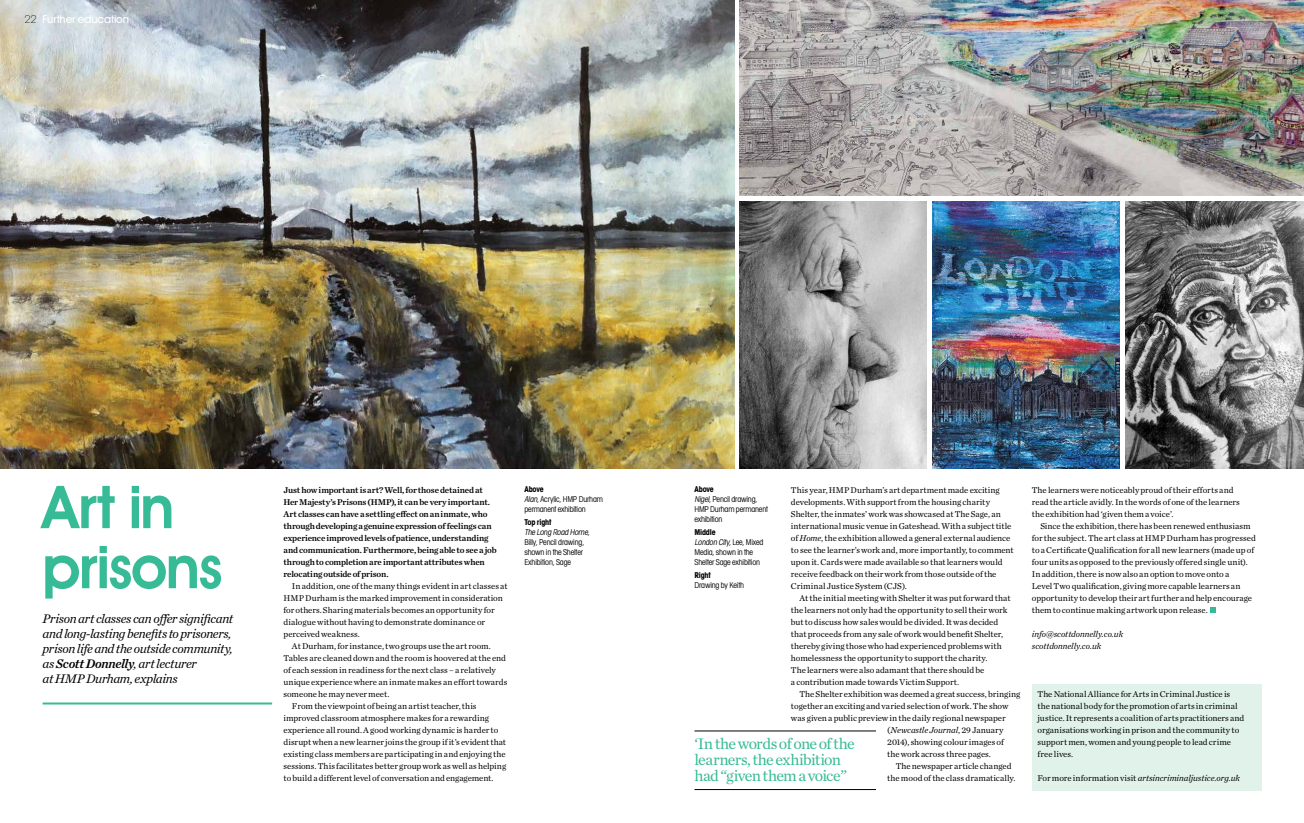
<style>
.page{position:relative;width:1304px;height:823px;background:#fff}
.page>*{position:absolute;margin:0;border:0;box-sizing:border-box;transform-origin:0 0}
.t1{font:600 59.4px/60px "Avant Garde IT Cby BT";letter-spacing:-.025em;color:#37ba96}
.t2{font:16px/16px "Chronicle Text G1";letter-spacing:-.04em;color:#37ba96}
.t3{font:italic 13px/15px "Chronicle Text G1";letter-spacing:-.025em;color:#000}
.t4{font:500 11px "Avant Garde IT Cby BT";letter-spacing:-.01em;color:#fff}
.t5{font:8.8px/12px "Chronicle Text G1";color:#000}
.t6{font:8.8px/12px "Chronicle Text G1 Semi";letter-spacing:-.015em;color:#000}
.t7{font:italic 8.8px/12px "Chronicle Text G1";letter-spacing:-.01em;color:#000}
.t8{font:condensed 8px/10px "Avant Garde IT Cby BT";letter-spacing:-.02em;color:#000}
.t9{font:700 condensed 8px "Avant Garde IT Cby BT";letter-spacing:-.02em;color:#000}
.s1{font-weight:200;color:#000}
.s2{font-family:"Chronicle Text G1 Semi"}
.s3{font-weight:700}
.s4{font-style:italic}
.s5{font-style:normal}
</style>
<div class="page">
<img style="left:0;top:0;width:734px;height:468px">
<svg style="left:1211px;top:607px;width:5px;height:5px"></svg>
<hr style="left:694px;top:730px;width:182px;height:1px;background:#000">
<hr style="left:694px;top:788px;width:182px;height:1px;background:#000">
<hr style="left:43px;top:702px;width:229px;height:2px;background:#37ba96">
<img style="left:1125px;top:201px;width:179px;height:267px">
<img style="left:933px;top:201px;width:187px;height:267px">
<img style="left:740px;top:201px;width:187px;height:267px">
<img style="left:740px;top:0;width:564px;height:195px">
<div style="left:1032px;top:683px;width:229px;height:106px;background:#e1f2eb"></div>
<p class="t4" style="left:25px;top:12px;width:106px"><span class="s1">22</span> Further education</p>
<h1 class="t1" style="left:43px;top:476px;width:182px">Art in prisons</h1>
<p class="t6" style="left:283px;top:483px;width:215px">Just how important is art? Well, for those detained at Her Majesty’s Prisons (HMP), it can be very important.<br>Art classes can have a settling effect on an inmate, who through developing a genuine expression of feelings can experience improved levels of patience, understanding and communication. Furthermore, being able to see a job through to completion are important attributes when relocating outside of prison.</p>
<p class="t5" style="left:292px;top:579px;width:217px">In addition, one of the many things evident in art classes at</p>
<p class="t5" style="left:283px;top:591px;width:221px">HMP Durham is the marked improvement in consideration</p>
<p class="t5" style="left:283px;top:603px;width:213px">for others. Sharing materials becomes an opportunity for</p>
<p class="t5" style="left:283px;top:615px;width:203px">dialogue without having to demonstrate dominance or</p>
<p class="t5" style="left:283px;top:627px;width:78px">perceived weakness.</p>
<p class="t5" style="left:292px;top:639px;width:200px">At Durham, for instance, two groups use the art room.</p>
<p class="t5" style="left:283px;top:651px;width:224px">Tables are cleaned down and the room is hoovered at the end</p>
<p class="t5" style="left:283px;top:663px;width:214px">of each session in readiness for the next class – a relatively</p>
<p class="t5" style="left:283px;top:675px;width:225px">unique experience where an inmate makes an effort towards</p>
<p class="t5" style="left:283px;top:687px;width:107px">someone he may never meet.</p>
<p class="t5" style="left:292px;top:699px;width:186px">From the viewpoint of being an artist teacher, this</p>
<p class="t5" style="left:283px;top:711px;width:207px">improved classroom atmosphere makes for a rewarding</p>
<p class="t5" style="left:283px;top:723px;width:216px">experience all round. A good working dynamic is harder to</p>
<p class="t5" style="left:283px;top:735px;width:224px">disrupt when a new learner joins the group if it’s evident that</p>
<p class="t5" style="left:283px;top:747px;width:224px">existing class members are participating in and enjoying the</p>
<p class="t5" style="left:283px;top:759px;width:224px">sessions. This facilitates better group work as well as helping</p>
<p class="t5" style="left:283px;top:771px;width:212px">to build a different level of conversation and engagement.</p>
<h3 class="t3" style="left:43px;top:610px;width:192px">Prison art classes can offer significant and long-lasting benefits to prisoners, prison life and the outside community, as <span class="s2">Scott Donnelly</span>, art lecturer<br>at HMP Durham, explains</h3>
<p class="t8" style="left:524px;top:484px;width:80px"><span class="s3">Above<br></span><span class="s4">Alan</span>, Acrylic, HMP Durham permanent exhibition</p>
<p class="t8" style="left:524px;top:517px;width:67px"><span class="s3">Top right<br></span><span class="s4">TheLong Road Home</span>,<br>Billy, Pencil drawing, shown in the Shelter<br>Exhibition, Sage</p>
<p class="t5" style="left:791px;top:483px;width:224px">This year, HMP Durham’s art department made exciting developments. With support from the housing charity Shelter,the inmates’ work was showcased at The Sage, an international music venue in Gateshead. With a subject title of<span class="s4">Home</span>, the exhibition allowed a general external audience to see the learner’s work and, more importantly, to comment upon it. Cards were made available so that learners would receive feedback on their work from those outside of the Criminal Justice System (CJS).</p>
<p class="t5" style="left:791px;top:591px;width:221px;text-indent:9px">At the initial meeting with Shelter it was put forward that the learners not only had the opportunity to sell their work but to discuss how sales would be divided. It was decided thatproceeds from any sale of work would benefit Shelter, thereby giving those who had experienced problems with homelessness the opportunity to support the charity.<br>The learners were also adamant that there should be<br>a contribution made towards Victim Support.</p>
<p class="t5" style="left:799px;top:687px;width:223px">The Shelter exhibition was deemed a great success, bringing</p>
<p class="t5" style="left:791px;top:699px;width:219px">together an exciting and varied selection of work. The show</p>
<p class="t5" style="left:791px;top:711px;width:216px">was given a public preview in the daily regional newspaper</p>
<p class="t7" style="left:887px;top:723px;width:118px"><span class="s5">(</span>Newcastle Journal<span class="s5">, 29 January</span></p>
<p class="t5" style="left:887px;top:735px;width:118px">2014), showing colour images of</p>
<p class="t5" style="left:887px;top:747px;width:105px">thework across three pages.</p>
<p class="t5" style="left:896px;top:759px;width:117px">The newspaper article changed</p>
<p class="t5" style="left:887px;top:771px;width:130px">the mood of the class dramatically.</p>
<p class="t8" style="left:694px;top:484px;width:75px"><span class="s3">Above<br></span><span class="s4">Nigel</span>, Pencil drawing,<br>HMP Durham permanent exhibition</p>
<p class="t8" style="left:694px;top:527px;width:70px"><span class="s3">Middle<br></span><span class="s4">London City</span>, Lee, Mixed<br>Media, shown in the<br>Shelter Sage exhibition</p>
<p class="t9" style="left:694px;top:570px;width:18px">Right</p>
<p class="t8" style="left:694px;top:580px;width:51px">Drawing by Keith</p>
<h2 class="t2" style="left:694px;top:734px;width:162px">‘In the words of one of the learners, the exhibition had“given them a voice”</h2>
<p class="t5" style="left:1032px;top:483px;width:210px">The learners were noticeably proud of their efforts and readthe article avidly. In the words of one of the learners the exhibition had ‘given them a voice’.</p>
<p class="t5" style="left:1032px;top:519px;width:226px;text-indent:9px">Since the exhibition, there has been renewed enthusiasm for the subject. The art class at HMP Durham has progressed to a Certificate Qualification for all new learners (made up of four units as opposed to the previously offered single unit).<br>Inaddition, there is now also an option to move onto a LevelTwo qualification, giving more capable learners an opportunity to develop their art further and help encourage them to continue making artwork upon release.</p>
<p class="t7" style="left:1032px;top:627px;width:93px">info@scottdonnelly.co.uk scottdonnelly.co.uk</p>
<p class="t5" style="left:1037px;top:687px;width:208px">The National Alliance for Arts in Criminal Justice is thenational body for the promotion of arts in criminal justice. It represents a coalition of arts practitioners and organisations working in prison and the community to support men, women and young people to lead crime free lives.</p>
<p class="t7" style="left:1037px;top:771px;width:204px"><span class="s5">For more information visit</span> artsincriminaljustice.org.uk</p>
</div>
